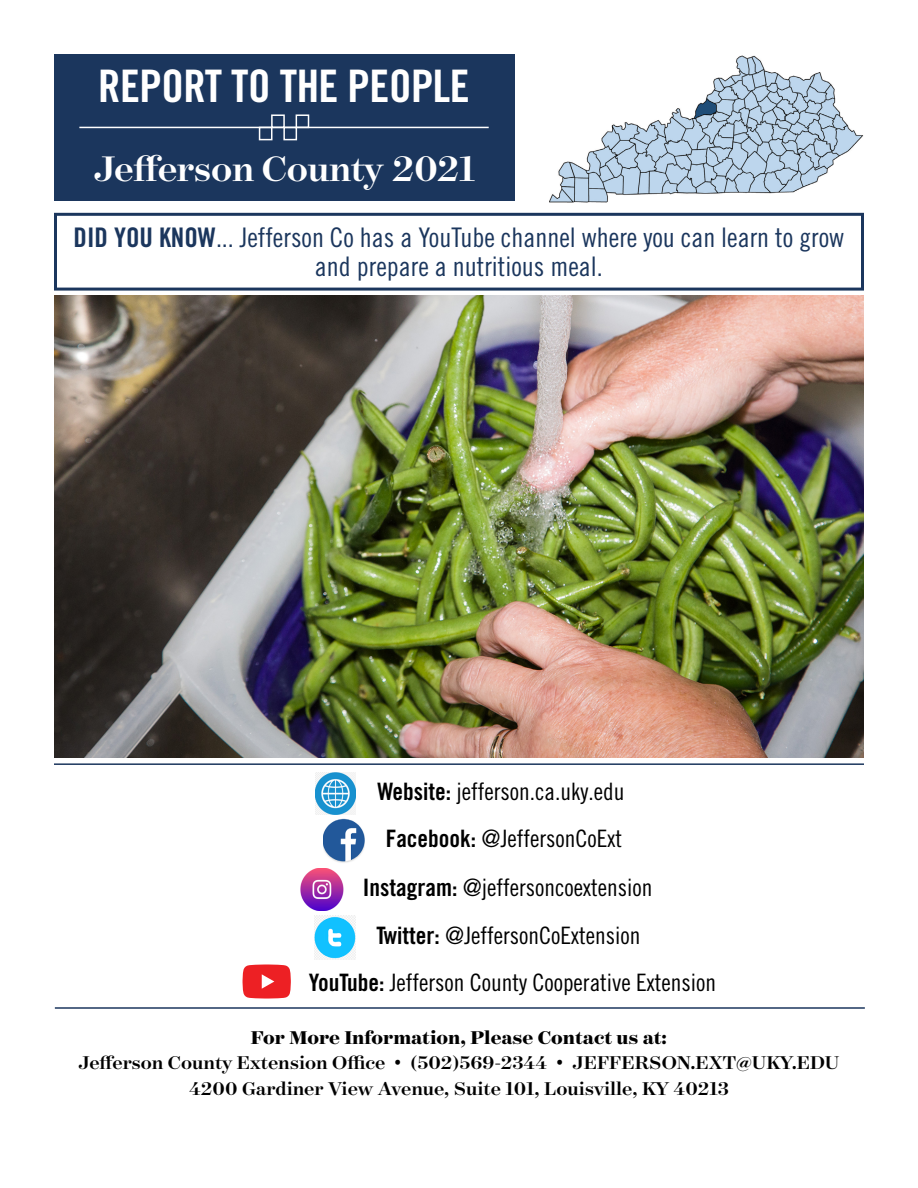
<style>
.page{position:relative;width:918px;height:1188px;background:#fff}
.page>*{position:absolute;margin:0;border:0;box-sizing:border-box;transform-origin:0 0}
.t1{font:44.85px "Trade Gothic LT Pro Bd Cn 20";letter-spacing:-.01em;color:#fff}
.t2{font:500 40.35px "Surveyor Display";letter-spacing:-.01em;color:#fff}
.t3{font:27px/28.5px "Trade Gothic LT Pro Cn 18";color:#1b365d;text-align:center}
.t4{font:24px/47.1px "Trade Gothic LT Pro Cn 18";color:#000;text-align:center}
.t5{font:500 21px/25.2px "Surveyor Display";color:#000;text-align:center}
.t6{font:700 21px "Surveyor Display";color:#000}
.s1{font-family:"Trade Gothic LT Pro Bd Cn 20"}
</style>
<div class="page">
<div style="left:54px;top:54px;width:460px;height:147px;background:#1b365d"></div>
<div style="left:54px;top:213px;width:810px;height:78px;border:3px solid #1b365d"></div>
<img style="left:315px;top:773px;width:41px;height:41px">
<img style="left:323px;top:819px;width:41px;height:44px">
<hr style="left:79px;top:127px;width:410px;height:1px;background:#fff">
<div style="left:283px;top:127px;width:14px;height:13px;border:2px solid #fff"></div>
<div style="left:271px;top:114px;width:14px;height:14px;border:2px solid #fff"></div>
<div style="left:296px;top:114px;width:13px;height:14px;border:2px solid #fff"></div>
<div style="left:259px;top:127px;width:13px;height:13px;border:2px solid #fff"></div>
<hr style="left:54px;top:763px;width:810px;height:2px;background:#1b365d">
<hr style="left:55px;top:1007px;width:810px;height:2px;background:#1b365d">
<svg style="left:243px;top:965px;width:48px;height:34px;background:#ef3a3d"></svg>
<img style="left:301px;top:868px;width:42px;height:43px">
<img style="left:315px;top:916px;width:40px;height:44px">
<img style="left:54px;top:296px;width:810px;height:462px">
<img style="left:549px;top:55px;width:315px;height:148px">
<h1 class="t1" style="left:98px;top:58px;width:373px">REPORT TO THE PEOPLE</h1>
<h2 class="t2" style="left:94px;top:144px;width:383px">Jefferson County 2021</h2>
<p class="t3" style="left:74px;top:223px;width:772px"><span class="s1">DID YOU KNOW</span>... Jefferson Co has a YouTube channel where you can learn to grow and prepare a nutritious meal.</p>
<p class="t4" style="left:377px;top:768px;width:249px"><span class="s1">Website:</span> jefferson.ca.uky.edu<br><span class="s1">Facebook:</span> @JeffersonCoExt</p>
<p class="t4" style="left:363px;top:863px;width:291px;line-height:48px"><span class="s1">Instagram:</span> @jeffersoncoextension<br><span class="s1">Twitter:</span> @JeffersonCoExtension</p>
<p class="t4" style="left:309px;top:959px;width:409px"><span class="s1">YouTube:</span> Jefferson County Cooperative Extension</p>
<p class="t6" style="left:251px;top:1025px;width:418px">For More Information, Please Contact us at:</p>
<p class="t5" style="left:79px;top:1050px;width:762px">Jefferson County Extension Office • (502)569-2344 • JEFFERSON.EXT@UKY.EDU<br>4200 Gardiner View Avenue, Suite 101, Louisville, KY 40213</p>
</div>
